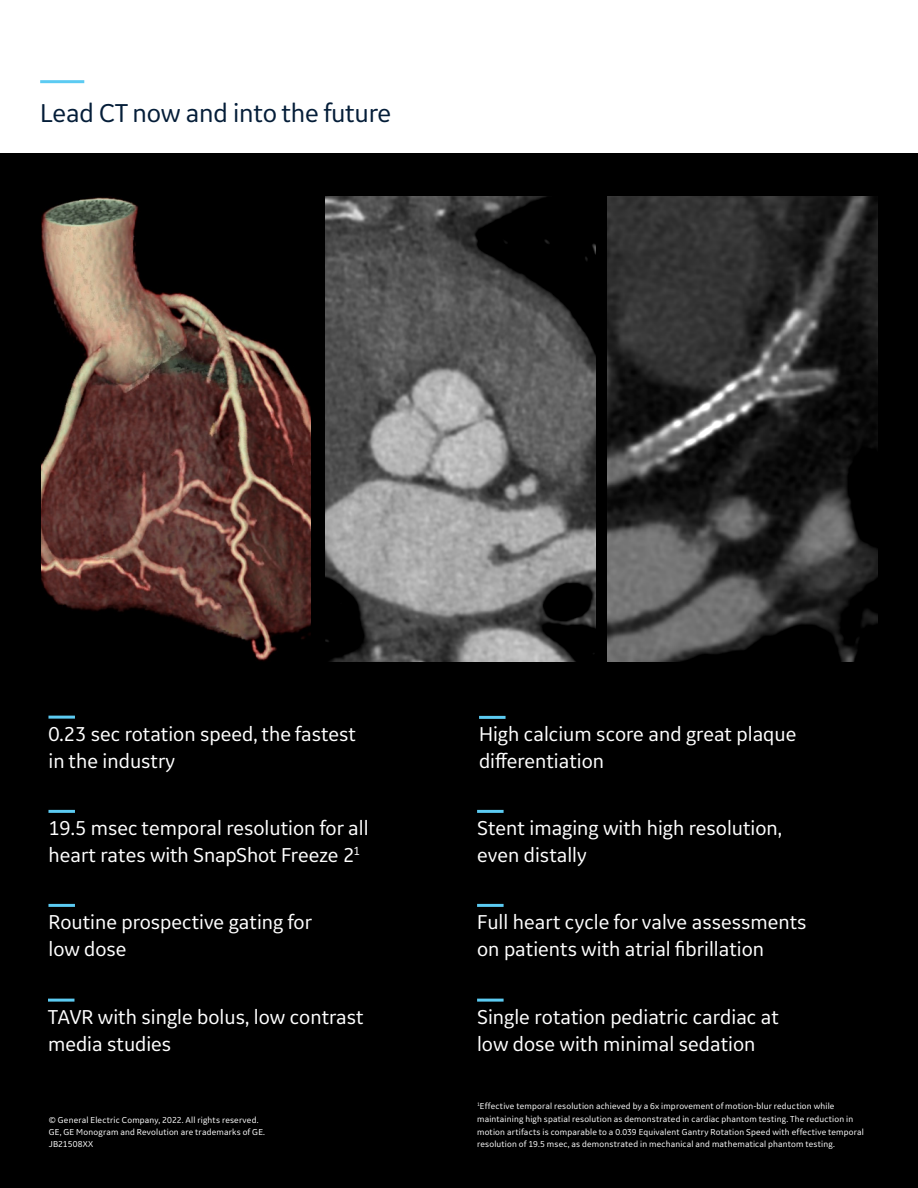
<style>
.page{position:relative;width:918px;height:1188px;background:#fff}
.page>*{position:absolute;margin:0;border:0;box-sizing:border-box;transform-origin:0 0}
.t1{font:27px "GE Inspira Sans";letter-spacing:-.01em;color:#041d38}
._7_5pt_11-collateral{font:21px/27px "GE Inspira Sans";color:#fff}
._7_5pt_11-collateral-2{font:9px/12.8px "GE Inspira Sans";letter-spacing:.02em;color:#fff}
.s1{font-style:inherit}
</style>
<div class="page">
<div style="left:0;top:154px;width:918px;height:1034px;background:#000"></div>
<hr style="left:40px;top:80px;width:44px;height:3px;background:#5ccbf2">
<hr style="left:48px;top:716px;width:27px;height:3px;background:#5ccbf2">
<hr style="left:479px;top:716px;width:27px;height:3px;background:#5ccbf2">
<hr style="left:48px;top:810px;width:27px;height:3px;background:#5ccbf2">
<hr style="left:477px;top:810px;width:27px;height:3px;background:#5ccbf2">
<hr style="left:48px;top:904px;width:27px;height:3px;background:#5ccbf2">
<hr style="left:48px;top:999px;width:26px;height:3px;background:#5ccbf2">
<hr style="left:477px;top:904px;width:27px;height:3px;background:#5ccbf2">
<hr style="left:477px;top:999px;width:27px;height:3px;background:#5ccbf2">
<img style="left:608px;top:197px;width:270px;height:464px">
<img style="left:41px;top:197px;width:270px;height:464px">
<img style="left:326px;top:197px;width:269px;height:464px">
<p class="t1" style="left:40px;top:96px;width:353px">Lead CT now and into the future</p>
<p class="_7_5pt_11-collateral" style="left:48px;top:720px;width:309px">0.23 sec rotation speed, the fastest in the industry</p>
<p class="_7_5pt_11-collateral" style="left:479px;top:720px;width:319px">High calcium score and great plaque differentiation</p>
<p class="_7_5pt_11-collateral" style="left:48px;top:814px;width:322px">19.5 msec temporal resolution for all heart rates with SnapShot Freeze 2<sup>1</sup></p>
<p class="_7_5pt_11-collateral" style="left:477px;top:814px;width:307px">Stent imaging with high resolution, even distally</p>
<p class="_7_5pt_11-collateral" style="left:48px;top:908px;width:265px">Routine prospective gating for low dose</p>
<p class="_7_5pt_11-collateral" style="left:48px;top:1003px;width:317px">TAVR with single bolus, low contrast media studies</p>
<p class="_7_5pt_11-collateral-2" style="left:49px;top:1114px;width:211px">© General Electric Company, 2022. All rights reserved.</p>
<p class="_7_5pt_11-collateral-2" style="left:49px;top:1126px;width:218px">GE, GE Monogram and Revolution are trademarks of GE.</p>
<p class="_7_5pt_11-collateral-2" style="left:49px;top:1138px;width:46px">JB21508XX</p>
<p class="_7_5pt_11-collateral" style="left:477px;top:908px;width:331px">Full heart cycle for valve assessments on patients with atrial fibrillation</p>
<p class="_7_5pt_11-collateral" style="left:477px;top:1003px;width:303px;line-height:27.5px">Single rotation pediatric cardiac at low dose with <span class="s1">minimal</span> sedation</p>
<p class="_7_5pt_11-collateral-2" style="left:477px;top:1100px;width:388px"><sup>1</sup>Effective temporal resolution achieved by a 6x improvement of motion-blur reduction while maintaining high spatial resolution as demonstrated in cardiac phantom testing. The reduction in motion artifacts is comparable to a 0.039 Equivalent Gantry Rotation Speed with effective temporal resolution of 19.5 msec, as demonstrated in mechanical and mathematical phantom testing.</p>
</div>
